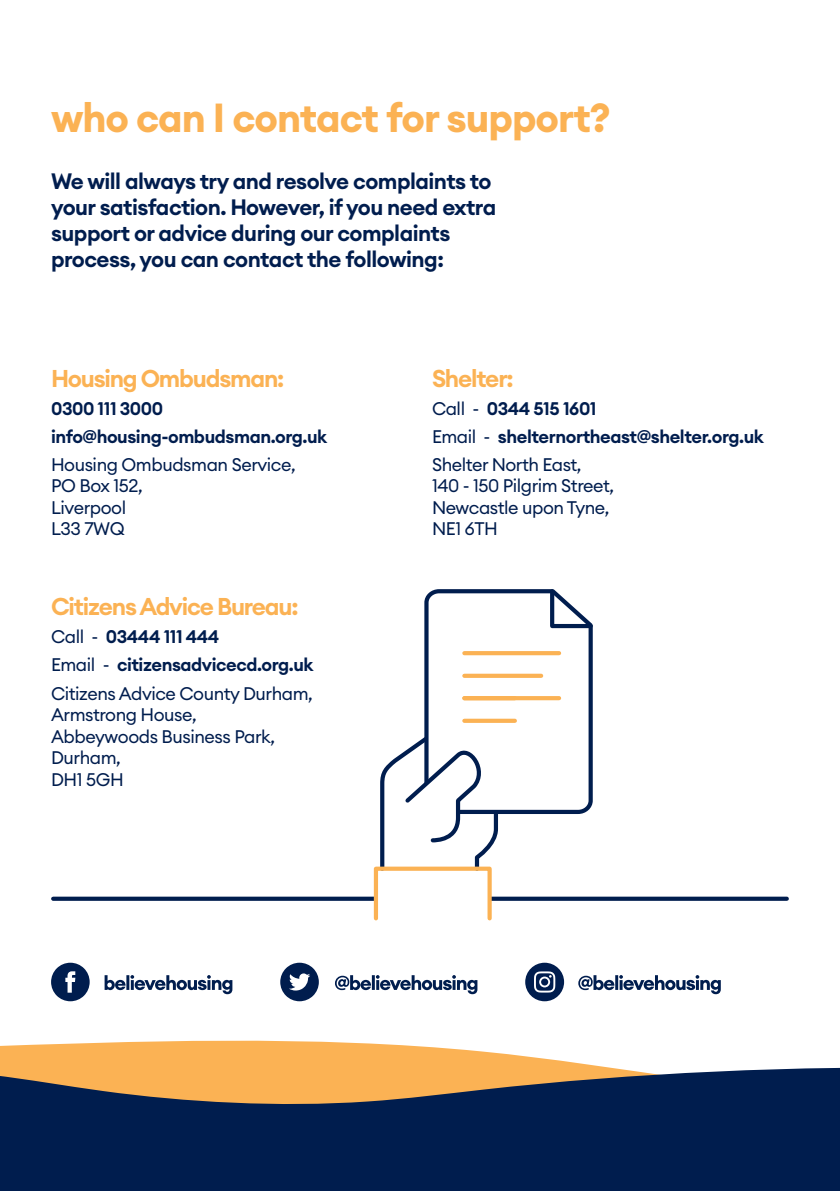
<style>
.page{position:relative;width:840px;height:1191px;background:#fff}
.page>*{position:absolute;margin:0;border:0;box-sizing:border-box;transform-origin:0 0}
.t1{font:700 40px "Euclid Circular A";letter-spacing:-.025em;color:#fbb254}
.t2{font:600 24px "Euclid Circular A";letter-spacing:-.05em;color:#fbb254}
.t3{font:600 22px/26px "Euclid Circular A";letter-spacing:-.025em;color:#001d4e}
.t4{font:18px/21.6px "Euclid Circular A";letter-spacing:-.025em;color:#001d4e}
.t5{font:600 18px/28px "Euclid Circular A";letter-spacing:-.025em;color:#001d4e}
.s1{font-weight:600}
.s2{font-weight:400}
</style>
<div class="page">
<svg style="left:51px;top:962px;width:39px;height:39px"></svg>
<svg style="left:280px;top:962px;width:38px;height:39px"></svg>
<svg style="left:104px;top:975px;width:128px;height:19px"></svg>
<svg style="left:335px;top:975px;width:142px;height:19px"></svg>
<svg style="left:578px;top:975px;width:142px;height:19px"></svg>
<div style="left:525px;top:962px;width:38px;height:39px;background:#001d4e;border-radius:19px"></div>
<svg style="left:534px;top:971px;width:21px;height:21px"></svg>
<svg style="left:380px;top:589px;width:213px;height:284px"></svg>
<hr style="left:464px;top:696px;width:94px;height:4px;background:#fbb254">
<div style="left:464px;top:718px;width:50px;height:5px;background:#fbb254"></div>
<div style="left:490px;top:896px;width:296px;height:5px;background:#001d4e"></div>
<div style="left:53px;top:896px;width:321px;height:5px;background:#001d4e"></div>
<div style="left:373px;top:866px;width:118px;height:54px;border:4px solid #fbb254"></div>
<hr style="left:464px;top:651px;width:94px;height:4px;background:#fbb254">
<div style="left:464px;top:673px;width:77px;height:5px;background:#fbb254"></div>
<svg style="left:0;top:1040px;width:577px;height:23px;fill:#fbb254"></svg>
<svg style="left:0;top:1063px;width:839px;height:128px;background:#2f3a52"></svg>
<h1 class="t1" style="left:51px;top:91px;width:561px">who can I contact for support?</h1>
<p class="t3" style="left:51px;top:168px;width:446px">We will always try and resolve complaints to your satisfaction. However, if you need extra support or advice during our complaints process, you can contact the following:</p>
<h2 class="t2" style="left:51px;top:362px;width:235px">Housing Ombudsman:</h2>
<p class="t5" style="left:51px;top:394px;width:277px">0300 111 3000 info@housing-ombudsman.org.uk</p>
<p class="t4" style="left:51px;top:453px;width:246px">Housing Ombudsman Service,<br>PO Box 152,<br>Liverpool<br>L33 7WQ</p>
<h2 class="t2" style="left:51px;top:591px;width:249px">Citizens Advice Bureau:</h2>
<p class="t4" style="left:51px;top:623px;width:264px;line-height:28px">Call - <span class="s1">03444 111 444<br></span>Email - <span class="s1">citizensadvicecd.org.uk<br></span>Citizens Advice County Durham,</p>
<p class="t4" style="left:51px;top:703px;width:225px">Armstrong House,<br>Abbeywoods Business Park,<br>Durham,<br>DH1 5GH</p>
<h2 class="t2" style="left:432px;top:362px;width:83px">Shelter:</h2>
<p class="t5" style="left:432px;top:394px;width:333px"><span class="s2">Call -</span> 0344 515 1601<br><span class="s2">Email -</span> shelternortheast@shelter.org.uk<br><span class="s2">Shelter North East,</span></p>
<p class="t4" style="left:432px;top:475px;width:183px">140 - 150 Pilgrim Street,<br>Newcastle upon Tyne,<br>NE1 6TH</p>
</div>
